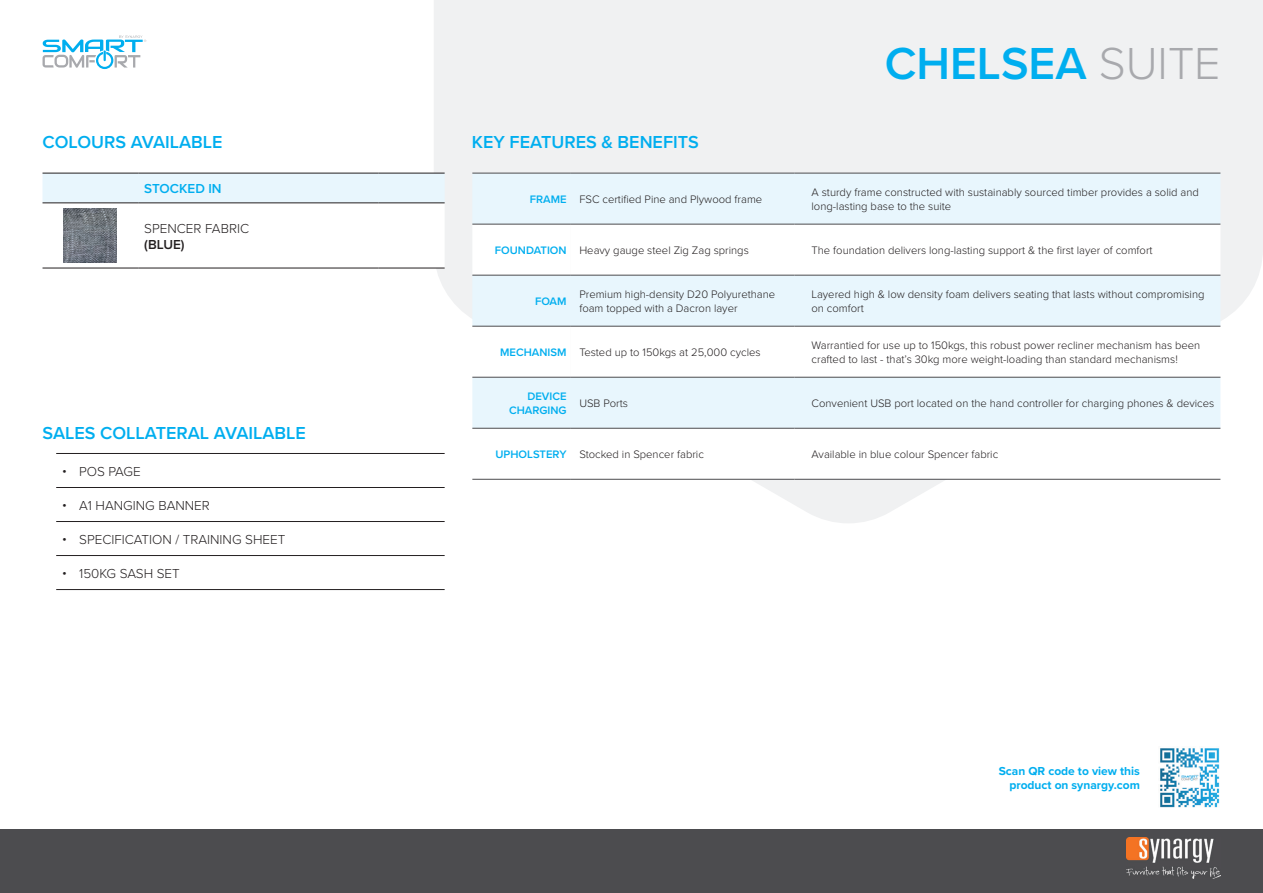
<style>
.page{position:relative;width:1263px;height:893px;background:#fff}
.page>*{position:absolute;margin:0;border:0;box-sizing:border-box;transform-origin:0 0}
.t1{font:600 46.5px "Proxima Nova";color:#00aeef}
.t2{font:600 18px "Proxima Nova";color:#00aeef}
.t3{font:300 13.5px "Proxima Nova";color:#231f20}
.t4{font:600 13.5px "Proxima Nova";color:#00aeef}
.t5{font:600 13.5px "Proxima Nova";color:#231f20}
.t6{font:700 12px/14.4px "Proxima Nova";color:#00aeef;text-align:right}
.t7{font:300 11.25px/13.5px "Proxima Nova";color:#231f20}
.t8{font:600 11.25px/13.5px "Proxima Nova";color:#00aeef;text-align:right}
.s1{font-weight:300;color:#a8a9ad}
.s2{font-weight:600;color:#00aeef}
</style>
<div class="page">
<div style="left:0;top:829px;width:1263px;height:64px;background:#4c4c4f"></div>
<svg style="left:43px;top:36px;width:103px;height:33px"></svg>
<img style="left:1126px;top:837px;width:94px;height:41px">
<svg style="left:434px;top:0;width:829px;height:523px;fill:#f0f1f2"></svg>
<svg style="left:43px;top:174px;width:402px;height:94px"></svg>
<hr style="left:43px;top:173px;width:95px;height:1px;background:#231f20">
<hr style="left:138px;top:173px;width:240px;height:1px;background:#231f20">
<hr style="left:378px;top:173px;width:67px;height:1px;background:#231f20">
<hr style="left:43px;top:203px;width:95px;height:1px;background:#231f20">
<hr style="left:138px;top:203px;width:240px;height:1px;background:#231f20">
<hr style="left:378px;top:203px;width:67px;height:1px;background:#231f20">
<hr style="left:43px;top:268px;width:95px;height:1px;background:#231f20">
<hr style="left:138px;top:268px;width:240px;height:1px;background:#231f20">
<hr style="left:378px;top:268px;width:67px;height:1px;background:#231f20">
<img style="left:64px;top:209px;width:53px;height:53px">
<hr style="left:56px;top:453px;width:389px;height:1px;background:#231f20">
<hr style="left:56px;top:487px;width:389px;height:1px;background:#231f20">
<hr style="left:56px;top:521px;width:389px;height:1px;background:#231f20">
<hr style="left:56px;top:555px;width:389px;height:1px;background:#231f20">
<hr style="left:56px;top:589px;width:389px;height:1px;background:#231f20">
<div style="left:472px;top:174px;width:748px;height:50px;background:#e8f6fd"></div>
<svg style="left:472px;top:225px;width:748px;height:254px"></svg>
<svg style="left:571px;top:225px;width:649px;height:152px"></svg>
<hr style="left:472px;top:173px;width:99px;height:1px;background:#4c4c4f">
<hr style="left:571px;top:173px;width:223px;height:1px;background:#4c4c4f">
<hr style="left:794px;top:173px;width:426px;height:1px;background:#4c4c4f">
<hr style="left:472px;top:224px;width:99px;height:1px;background:#4c4c4f">
<hr style="left:571px;top:224px;width:223px;height:1px;background:#4c4c4f">
<hr style="left:794px;top:224px;width:426px;height:1px;background:#4c4c4f">
<hr style="left:472px;top:275px;width:99px;height:1px;background:#4c4c4f">
<hr style="left:571px;top:275px;width:223px;height:1px;background:#4c4c4f">
<hr style="left:794px;top:275px;width:426px;height:1px;background:#4c4c4f">
<hr style="left:472px;top:326px;width:99px;height:1px;background:#4c4c4f">
<hr style="left:571px;top:326px;width:223px;height:1px;background:#4c4c4f">
<hr style="left:794px;top:326px;width:426px;height:1px;background:#4c4c4f">
<hr style="left:472px;top:377px;width:99px;height:1px;background:#4c4c4f">
<hr style="left:472px;top:428px;width:99px;height:1px;background:#4c4c4f">
<hr style="left:571px;top:377px;width:223px;height:1px;background:#4c4c4f">
<hr style="left:571px;top:428px;width:223px;height:1px;background:#4c4c4f">
<hr style="left:794px;top:377px;width:426px;height:1px;background:#4c4c4f">
<hr style="left:794px;top:428px;width:426px;height:1px;background:#4c4c4f">
<hr style="left:472px;top:479px;width:99px;height:1px;background:#4c4c4f">
<hr style="left:571px;top:479px;width:223px;height:1px;background:#4c4c4f">
<hr style="left:794px;top:479px;width:426px;height:1px;background:#4c4c4f">
<img style="left:1160px;top:748px;width:60px;height:60px">
<h2 class="t2" style="left:43px;top:129px;width:182px">COLOURS AVAILABLE</h2>
<p class="t4" style="left:144px;top:179px;width:79px">STOCKED IN</p>
<p class="t3" style="left:144px;top:218px;width:106px">SPENCER FABRIC</p>
<p class="t5" style="left:144px;top:234px;width:42px">(BLUE)</p>
<h2 class="t2" style="left:43px;top:420px;width:265px">SALES COLLATERAL AVAILABLE</h2>
<p class="t3" style="left:62px;top:461px;width:80px">• POS PAGE</p>
<p class="t3" style="left:62px;top:495px;width:149px">• A1 HANGING BANNER</p>
<p class="t3" style="left:62px;top:529px;width:225px">• SPECIFICATION / TRAINING SHEET</p>
<p class="t3" style="left:62px;top:563px;width:119px">• 150KG SASH SET</p>
<h2 class="t2" style="left:472px;top:129px;width:228px">KEY FEATURES &amp; BENEFITS</h2>
<h1 class="t1" style="left:885px;top:29px;width:337px">CHELSEA <span class="s1">SUITE</span></h1>
<p class="t7" style="left:530px;top:192px;width:234px"><span class="s2">FRAME</span> FSC certified Pine and Plywood frame</p>
<p class="t7" style="left:811px;top:185px;width:389px">A sturdy frame constructed with sustainably sourced timber provides a solid and long-lasting base to the suite</p>
<p class="t7" style="left:495px;top:243px;width:255px"><span class="s2">FOUNDATION</span> Heavy gauge steel Zig Zag springs</p>
<p class="t7" style="left:811px;top:243px;width:343px">The foundation delivers long-lasting support &amp; the first layer of comfort</p>
<p class="t8" style="left:535px;top:294px;width:33px">FOAM</p>
<p class="t7" style="left:579px;top:287px;width:197px">Premium high-density D20 Polyurethane foam topped with a Dacron layer</p>
<p class="t7" style="left:811px;top:287px;width:394px">Layered high &amp; low density foam delivers seating that lasts without compromising on comfort</p>
<p class="t7" style="left:500px;top:345px;width:262px"><span class="s2">MECHANISM</span> Tested up to 150kgs at 25,000 cycles</p>
<p class="t7" style="left:811px;top:338px;width:390px">Warrantied for use up to 150kgs, this robust power recliner mechanism has been crafted to last - that’s 30kg more weight-loading than standard mechanisms!</p>
<p class="t8" style="left:509px;top:390px;width:59px">DEVICE<br>CHARGING</p>
<p class="t7" style="left:579px;top:396px;width:50px">USB Ports</p>
<p class="t7" style="left:811px;top:396px;width:404px">Convenient USB port located on the hand controller for charging phones &amp; devices</p>
<p class="t7" style="left:495px;top:447px;width:210px"><span class="s2">UPHOLSTERY</span> Stocked in Spencer fabric</p>
<p class="t7" style="left:811px;top:447px;width:188px">Available in blue colour Spencer fabric</p>
<p class="t6" style="left:999px;top:764px;width:143px">Scan QR code to view this product on synargy.com</p>
</div>
